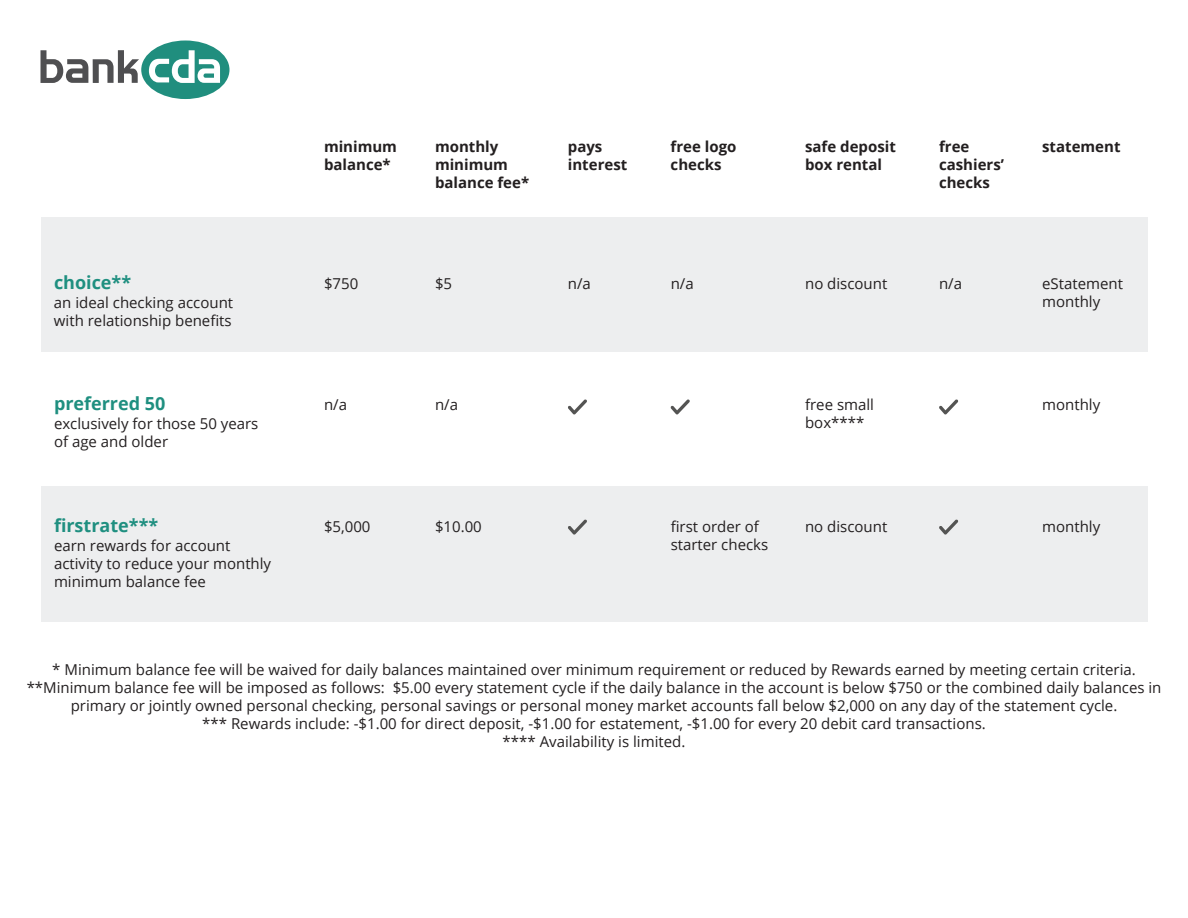
<style>
.page{position:relative;width:1188px;height:918px;background:#fff}
.page>*{position:absolute;margin:0;border:0;box-sizing:border-box;transform-origin:0 0}
.t1{font:700 18px "Open Sans";color:#1f8f80}
.t2{font:15px/18px "Open Sans";color:#231f20}
.t3{font:700 15px/18px "Open Sans";color:#231f20}
</style>
<div class="page">
<div style="left:41px;top:217px;width:1107px;height:135px;background:#edeeef"></div>
<div style="left:41px;top:487px;width:1107px;height:135px;background:#edeeef"></div>
<svg style="left:568px;top:519px;width:19px;height:16px"></svg>
<svg style="left:939px;top:519px;width:19px;height:16px"></svg>
<svg style="left:568px;top:399px;width:19px;height:15px"></svg>
<svg style="left:670px;top:399px;width:20px;height:15px"></svg>
<svg style="left:939px;top:399px;width:19px;height:15px"></svg>
<svg style="left:41px;top:40px;width:189px;height:59px"></svg>
<p class="t3" style="left:324px;top:138px;width:75px">minimum balance*</p>
<p class="t3" style="left:435px;top:138px;width:96px">monthly minimum balance fee*</p>
<p class="t3" style="left:568px;top:138px;width:61px">pays interest</p>
<p class="t3" style="left:671px;top:138px;width:67px">free logo checks</p>
<p class="t3" style="left:805px;top:138px;width:92px">safe deposit box rental</p>
<p class="t3" style="left:1042px;top:138px;width:80px">statement</p>
<p class="t3" style="left:939px;top:138px;width:67px">free cashiers’ checks</p>
<p class="t1" style="left:54px;top:270px;width:79px">choice**</p>
<p class="t2" style="left:324px;top:274px;width:36px">$750</p>
<p class="t2" style="left:435px;top:274px;width:19px">$5</p>
<p class="t2" style="left:568px;top:274px;width:25px">n/a</p>
<p class="t2" style="left:671px;top:274px;width:25px">n/a</p>
<p class="t2" style="left:805px;top:274px;width:84px">no discount</p>
<p class="t2" style="left:1042px;top:274px;width:82px">eStatement monthly</p>
<p class="t2" style="left:939px;top:274px;width:25px">n/a</p>
<p class="t2" style="left:54px;top:293px;width:181px">an ideal checking account with relationship benefits</p>
<p class="t1" style="left:54px;top:391px;width:113px">preferred 50</p>
<p class="t2" style="left:324px;top:396px;width:25px">n/a</p>
<p class="t2" style="left:435px;top:396px;width:25px">n/a</p>
<p class="t2" style="left:805px;top:396px;width:70px">free small box****</p>
<p class="t2" style="left:1042px;top:396px;width:60px">monthly</p>
<p class="t2" style="left:54px;top:415px;width:206px">exclusively for those 50 years of age and older</p>
<p class="t1" style="left:54px;top:513px;width:106px">firstrate***</p>
<p class="t2" style="left:324px;top:517px;width:48px">$5,000</p>
<p class="t2" style="left:435px;top:517px;width:48px">$10.00</p>
<p class="t2" style="left:671px;top:517px;width:99px">first order of starter checks</p>
<p class="t2" style="left:54px;top:536px;width:219px">earn rewards for account activity to reduce your monthly minimum balance fee</p>
<p class="t2" style="left:805px;top:517px;width:84px">no discount</p>
<p class="t2" style="left:1042px;top:517px;width:60px">monthly</p>
<p class="t2" style="left:27px;top:660px;width:1136px;text-align:center">* Minimum balance fee will be waived for daily balances maintained over minimum requirement or reduced by Rewards earned by meeting certain criteria. **Minimum balance fee will be imposed as follows: $5.00 every statement cycle if the daily balance in the account is below $750 or the combined daily balances in primary or jointly owned personal checking, personal savings or personal money market accounts fall below $2,000 on any day of the statement cycle.<br>*** Rewards include: -$1.00 for direct deposit, -$1.00 for estatement, -$1.00 for every 20 debit card transactions.<br>**** Availability is limited.</p>
</div>
